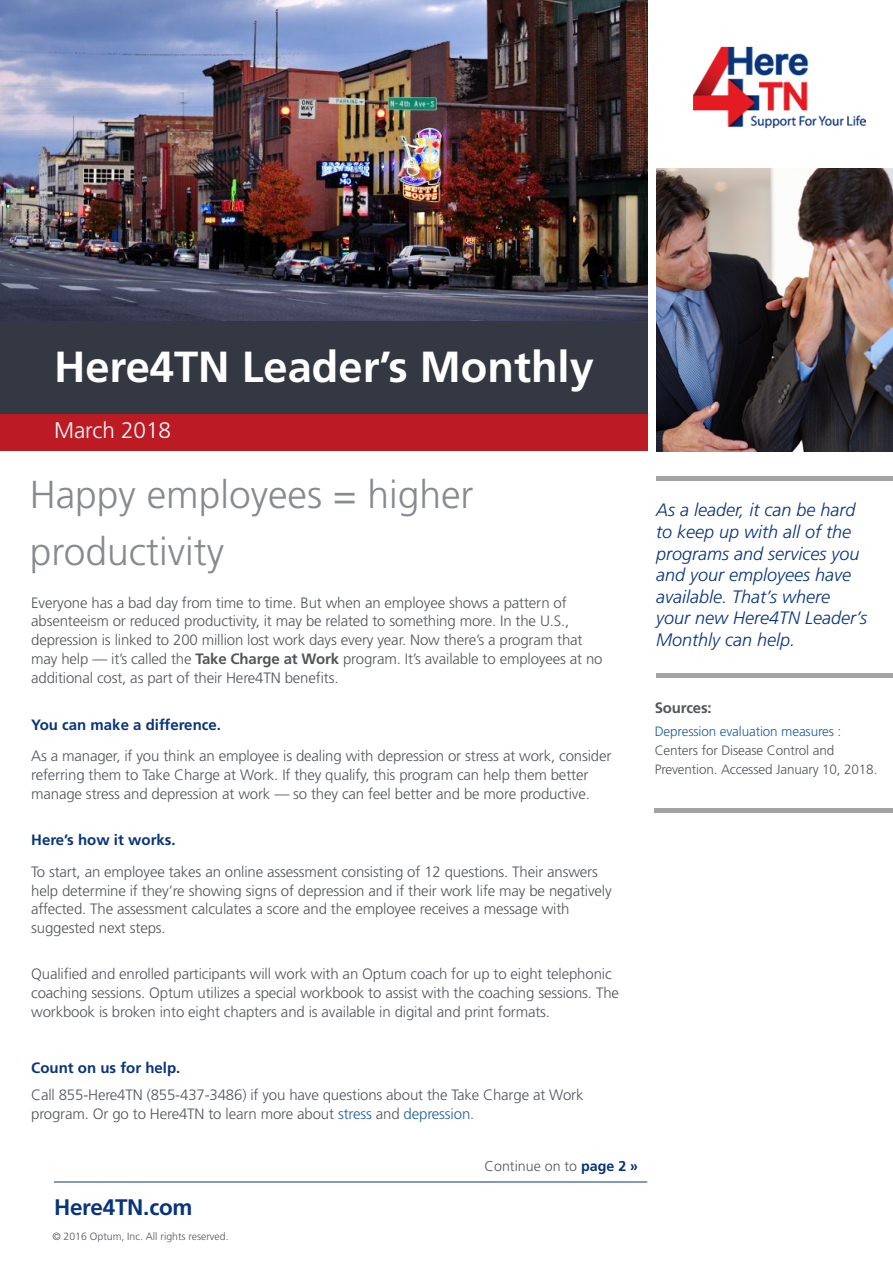
<style>
.page{position:relative;width:893px;height:1263px;background:#fff}
.page>*{position:absolute;margin:0;border:0;box-sizing:border-box;transform-origin:0 0}
.t1{font:700 43.5px "Frutiger LT Std";color:#fff}
.t2{font:300 39px/56.6px "Frutiger LT Std";color:#878a8e}
.t3{font:700 22.5px "Frutiger LT Std";letter-spacing:-.01em;color:#08347a}
.t4{font:300 22.5px "Frutiger LT Std";color:#fff}
.t5{font:italic 300 18px/21.6px "Frutiger LT Std";color:#08347a}
.t6{font:300 15px/18.8px "Frutiger LT Std";letter-spacing:-.01em;color:#52555b}
.t7{font:700 15px "Frutiger LT Std";color:#08347a}
.t8{font:700 15px "Frutiger LT Std";letter-spacing:-.01em;color:#52555b}
.t9{font:300 14.25px "Frutiger LT Std";color:#52555b}
.t10{font:300 13.5px/18.8px "Frutiger LT Std";letter-spacing:-.01em;color:#52555b}
.t11{font:300 10.5px "Frutiger LT Std";color:#52555b}
.s1{font-weight:700}
.s2{color:#215e9e}
.s3{font-weight:700;color:#08347a}
</style>
<div class="page">
<img style="left:656px;top:168px;width:237px;height:283px">
<img style="left:0;top:0;width:647px;height:321px">
<div style="left:0;top:321px;width:647px;height:94px;background:#343842"></div>
<div style="left:0;top:414px;width:647px;height:37px;background:#bc1b24"></div>
<hr style="left:54px;top:1181px;width:593px;height:1px;background:#08347a">
<img style="left:693px;top:46px;width:173px;height:83px">
<div style="left:656px;top:476px;width:237px;height:5px;background:#a3a3a3"></div>
<div style="left:656px;top:673px;width:237px;height:5px;background:#a3a3a3"></div>
<div style="left:655px;top:808px;width:238px;height:5px;background:#a3a3a3"></div>
<h1 class="t1" style="left:54px;top:341px;width:541px">Here4TN Leader’s Monthly</h1>
<h3 class="t4" style="left:54px;top:418px;width:119px">March 2018</h3>
<h2 class="t2" style="left:30px;top:467px;width:445px">Happy employees = higher productivity</h2>
<p class="t6" style="left:31px;top:593px;width:573px">Everyone has a bad day from time to time. But when an employee shows a pattern of absenteeism or reduced productivity, it may be related to something more. In the U.S., depression is linked to 200 million lost work days every year. Now there’s a program that may help — it’s called the <span class="s1">Take Charge at Work</span> program. It’s available to employees at no additional cost, as part of their Here4TN benefits.</p>
<p class="t7" style="left:31px;top:715px;width:191px">You can make a difference.</p>
<p class="t6" style="left:31px;top:747px;width:582px">As a manager, if you think an employee is dealing with depression or stress at work, consider referring them to Take Charge at Work. If they qualify, this program can help them better manage stress and depression at work — so they can feel better and be more productive.</p>
<p class="t7" style="left:31px;top:831px;width:146px">Here’s how it works.</p>
<p class="t6" style="left:31px;top:862px;width:582px">To start, an employee takes an online assessment consisting of 12 questions. Their answers help determine if they’re showing signs of depression and if their work life may be negatively affected. The assessment calculates a score and the employee receives a message with suggested next steps.</p>
<p class="t6" style="left:31px;top:964px;width:589px;line-height:19.2px">Qualified and enrolled participants will work with an Optum coach for up to eight telephonic coaching sessions. Optum utilizes a special workbook to assist with the coaching sessions. The workbook is broken into eight chapters and is available in digital and print formats.</p>
<p class="t7" style="left:31px;top:1059px;width:151px">Count on us for help.</p>
<p class="t6" style="left:31px;top:1086px;width:554px">Call 855-Here4TN (855-437-3486) if you have questions about the Take Charge at Work program. Or go to Here4TN to learn more about <span class="s2">stress</span> and <span class="s2">depression</span>.</p>
<p class="t9" style="left:485px;top:1158px;width:155px">Continue on to <span class="s3">page 2 »</span></p>
<h3 class="t3" style="left:54px;top:1194px;width:140px">Here4TN.com</h3>
<p class="t11" style="left:52px;top:1230px;width:178px">© 2016 Optum, Inc. All rights reserved.</p>
<p class="t5" style="left:656px;top:499px;width:213px">As a leader, it can be hard to keep up with all of the programs and services you and your employees have available. That’s where your new Here4TN Leader’s<br>Monthly can help.</p>
<p class="t8" style="left:655px;top:699px;width:59px">Sources:</p>
<p class="t10" style="left:655px;top:722px;width:224px"><span class="s2">Depression evaluation measures</span> :<br>Centers for Disease Control and<br>Prevention. Accessed January 10, 2018.</p>
</div>
